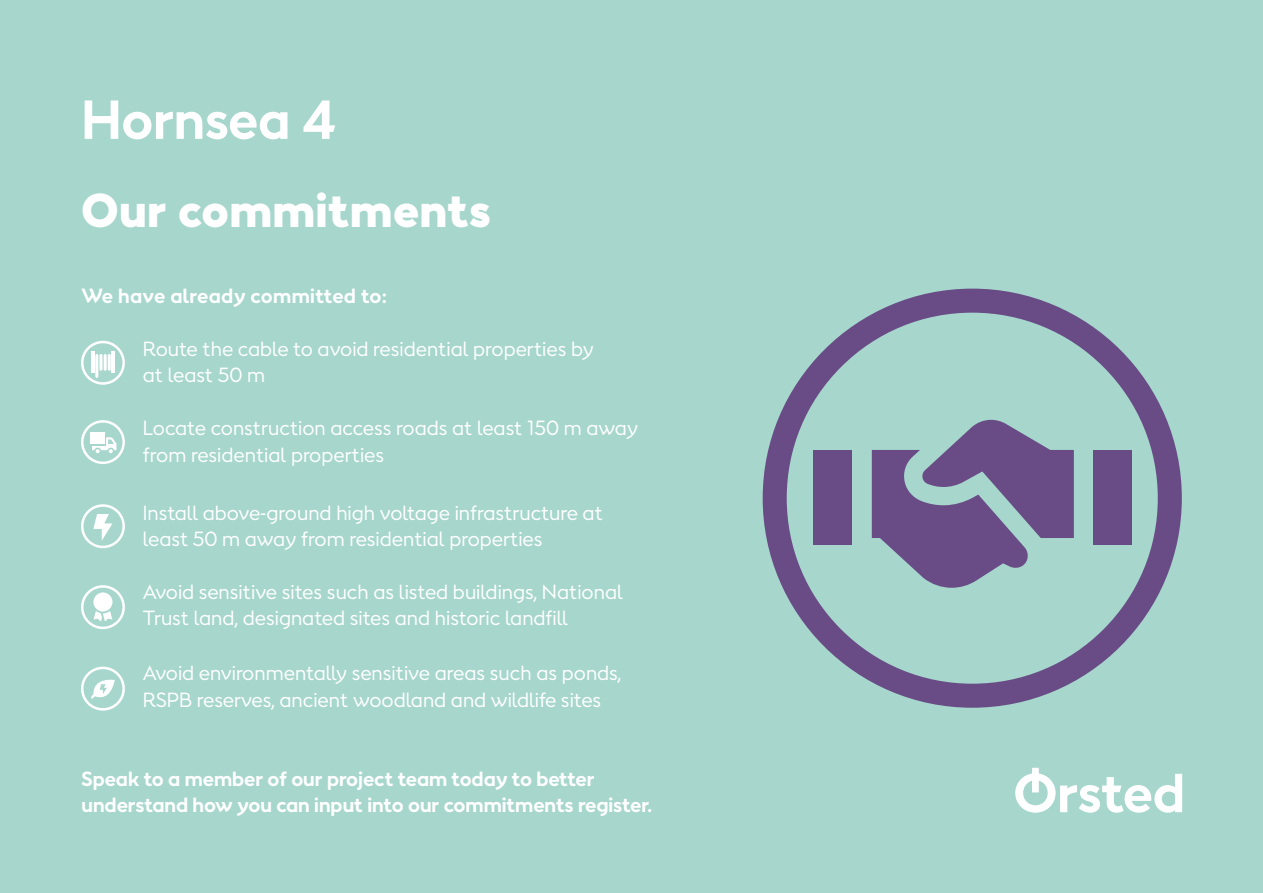
<style>
.page{position:relative;width:1263px;height:893px;background:#a6d6cc}
.page>*{position:absolute;margin:0;border:0;box-sizing:border-box;transform-origin:0 0}
.t1{font:700 51.53px "Orsted Sans";color:#fff}
.t2{font:900 44.7px "Orsted Sans";letter-spacing:.02em;color:#fff}
.t3{font:19.27px/26.4px "Orsted Sans";color:#fff}
.t4{font:700 19.27px/26.4px "Orsted Sans";color:#fff}
.t5{font:700 19.27px "Orsted Sans";letter-spacing:.02em;color:#fff}
</style>
<div class="page">
<svg style="left:763px;top:289px;width:419px;height:419px"></svg>
<svg style="left:872px;top:420px;width:202px;height:168px"></svg>
<div style="left:813px;top:450px;width:39px;height:94px;background:#694c86"></div>
<div style="left:1093px;top:450px;width:39px;height:94px;background:#694c86"></div>
<svg style="left:81px;top:341px;width:44px;height:44px"></svg>
<hr style="left:112px;top:352px;width:3px;height:21px;background:#fff">
<hr style="left:108px;top:354px;width:3px;height:17px;background:#fff;border-radius:2px">
<hr style="left:104px;top:354px;width:3px;height:17px;background:#fff;border-radius:2px">
<svg style="left:99px;top:354px;width:4px;height:17px"></svg>
<hr style="left:95px;top:354px;width:3px;height:24px;background:#fff;border-radius:2px">
<hr style="left:91px;top:352px;width:3px;height:21px;background:#fff">
<svg style="left:81px;top:504px;width:44px;height:44px"></svg>
<svg style="left:81px;top:420px;width:44px;height:44px"></svg>
<svg style="left:81px;top:667px;width:44px;height:44px"></svg>
<svg style="left:81px;top:585px;width:44px;height:44px"></svg>
<h1 class="t1" style="left:82px;top:85px;width:256px">Hornsea 4</h1>
<h2 class="t2" style="left:82px;top:181px;width:410px">Our commitments</h2>
<p class="t5" style="left:82px;top:283px;width:306px">We have already committed to:</p>
<p class="t3" style="left:143px;top:336px;width:452px">Route the cable to avoid residential properties by at least 50 m</p>
<p class="t3" style="left:143px;top:415px;width:497px">Locate construction access roads at least 150 m away from residential properties</p>
<p class="t3" style="left:143px;top:499px;width:461px">Install above-ground high voltage infrastructure at least 50 m away from residential properties</p>
<p class="t3" style="left:143px;top:578px;width:481px">Avoid sensitive sites such as listed buildings, National<br>Trust land, designated sites and historic landfill</p>
<p class="t3" style="left:143px;top:660px;width:480px">Avoid environmentally sensitive areas such as ponds,<br>RSPB reserves, ancient woodland and wildlife sites</p>
<p class="t4" style="left:82px;top:766px;width:572px">Speak to a member of our project team today to better understand how you can input into our commitments register.</p>
<h1 class="t1" style="left:1013px;top:759px;width:173px">Ørsted</h1>
</div>
